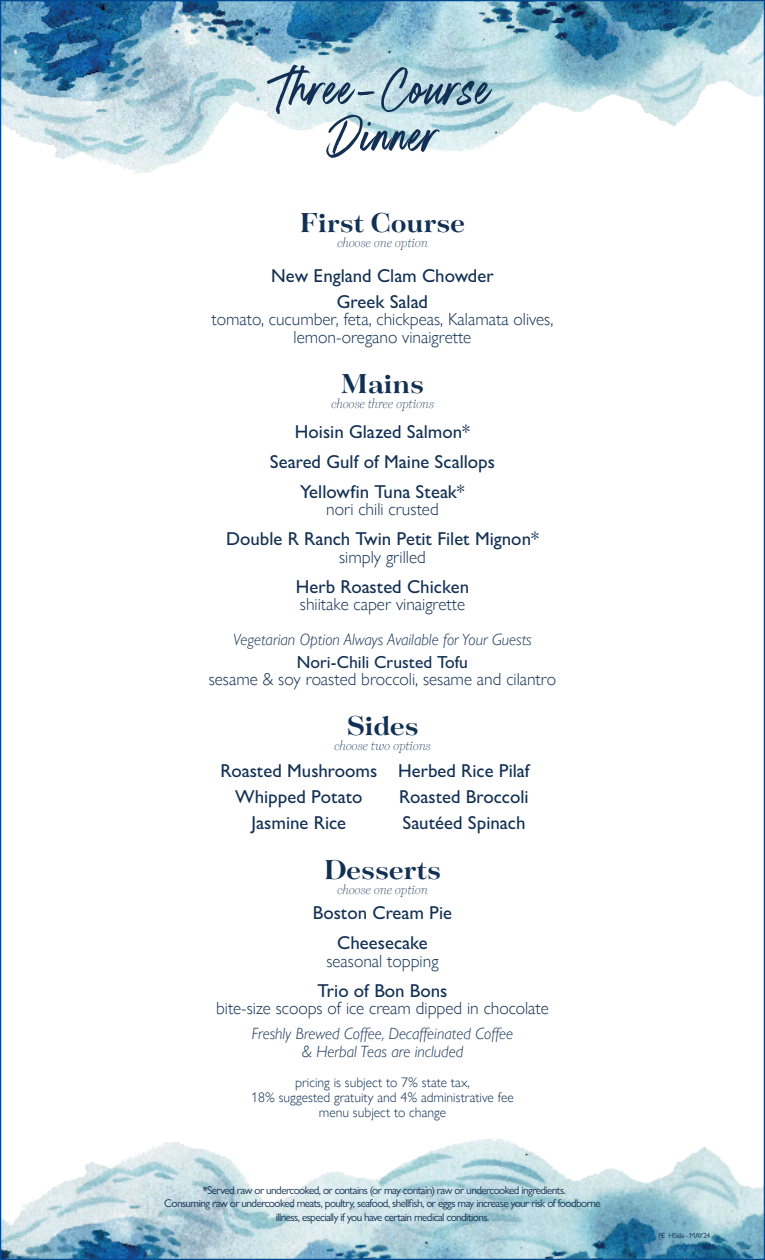
<style>
.page{position:relative;width:765px;height:1260px;background:#fff}
.page>*{position:absolute;margin:0;border:0;box-sizing:border-box;transform-origin:0 0}
.Red_Category_Header{font:60px "Boston Skyline Clean";letter-spacing:.02em;color:#123053}
.Course_Heading{font:700 30px "Tenez";color:#123053}
.Menu_Item{font:500 18.75px "Gill Sans Nova";color:#123053}
.Menu_Description{font:300 17.5px "Gill Sans Nova";color:#123053}
.t1{font:500 17.5px "Gill Sans Nova";color:#123053}
.Menu_Item-2{font:300 17.5px "Gill Sans Nova";color:#123053}
.Menu_Description-2{font:italic 300 16.25px "Gill Sans Nova";color:#123053}
.t2{font:italic 300 15px "Tenez";letter-spacing:-.01em;color:#123053}
.t3{font:300 13.75px "Gill Sans Nova";color:#123053}
.t4{font:11.25px/13.5px "Gill Sans Nova";letter-spacing:-.05em;color:#123053;text-align:center}
.t5{font:7.5px "Gill Sans Nova";letter-spacing:-.05em;color:#123053}
</style>
<div class="page">
<img style="left:2px;top:1138px;width:761px;height:120px">
<img style="left:2px;top:2px;width:761px;height:172px">
<p class="Red_Category_Header" style="left:274px;top:52px;width:219px">Three-Course</p>
<p class="Red_Category_Header" style="left:327px;top:99px;width:113px">Dinner</p>
<p class="Course_Heading" style="left:300px;top:201px;width:167px">First Course</p>
<p class="t2" style="left:337px;top:232px;width:92px">choose one option</p>
<p class="Menu_Item" style="left:271px;top:264px;width:224px">New England Clam Chowder</p>
<p class="Menu_Item" style="left:337px;top:290px;width:93px">Greek Salad</p>
<p class="Menu_Description" style="left:212px;top:310px;width:343px">tomato, cucumber, feta, chickpeas, Kalamata olives,</p>
<p class="Menu_Description" style="left:294px;top:327px;width:179px">lemon-oregano vinaigrette</p>
<p class="Course_Heading" style="left:341px;top:362px;width:85px">Mains</p>
<p class="t2" style="left:331px;top:394px;width:104px">choose three options</p>
<p class="Menu_Item" style="left:295px;top:420px;width:177px">Hoisin Glazed Salmon*</p>
<p class="Menu_Item" style="left:270px;top:450px;width:227px">Seared Gulf of Maine Scallops</p>
<p class="Menu_Item" style="left:300px;top:480px;width:166px">Yellowfin Tuna Steak*</p>
<p class="Menu_Description" style="left:326px;top:500px;width:114px">nori chili crusted</p>
<p class="Menu_Item" style="left:226px;top:527px;width:314px">Double R Ranch Twin Petit Filet Mignon*</p>
<p class="Menu_Description" style="left:339px;top:547px;width:88px">simply grilled</p>
<p class="Menu_Item" style="left:296px;top:575px;width:175px">Herb Roasted Chicken</p>
<p class="Menu_Description" style="left:300px;top:595px;width:167px">shiitake caper vinaigrette</p>
<p class="Menu_Description-2" style="left:233px;top:631px;width:300px">Vegetarian Option Always Available for Your Guests</p>
<p class="t1" style="left:297px;top:651px;width:173px">Nori-Chili Crusted Tofu</p>
<p class="Menu_Description" style="left:209px;top:670px;width:349px">sesame &amp; soy roasted broccoli, sesame and cilantro</p>
<p class="Course_Heading" style="left:346px;top:705px;width:74px">Sides</p>
<p class="t2" style="left:334px;top:736px;width:98px">choose two options</p>
<p class="Menu_Item" style="left:221px;top:759px;width:311px">Roasted Mushrooms Herbed Rice Pilaf</p>
<p class="Menu_Item" style="left:235px;top:785px;width:129px">Whipped Potato</p>
<p class="Menu_Item" style="left:399px;top:785px;width:131px">Roasted Broccoli</p>
<p class="Menu_Item" style="left:252px;top:811px;width:96px">Jasmine Rice</p>
<p class="Menu_Item" style="left:402px;top:811px;width:125px">Sautéed Spinach</p>
<p class="Course_Heading" style="left:324px;top:849px;width:118px">Desserts</p>
<p class="t2" style="left:337px;top:880px;width:92px">choose one option</p>
<p class="Menu_Item" style="left:313px;top:901px;width:141px">Boston Cream Pie</p>
<p class="Menu_Item" style="left:337px;top:931px;width:92px">Cheesecake</p>
<p class="Menu_Item-2" style="left:326px;top:951px;width:114px">seasonal topping</p>
<p class="Menu_Item" style="left:318px;top:979px;width:131px">Trio of Bon Bons</p>
<p class="Menu_Description" style="left:216px;top:998px;width:334px">bite-size scoops of ice cream dipped in chocolate</p>
<p class="Menu_Description-2" style="left:252px;top:1025px;width:263px">Freshly Brewed Coffee, Decaffeinated Coffee</p>
<p class="Menu_Description-2" style="left:302px;top:1042px;width:163px">&amp; Herbal Teas are included</p>
<p class="t3" style="left:295px;top:1074px;width:176px">pricing is subject to 7% state tax,</p>
<p class="t3" style="left:251px;top:1089px;width:264px">18% suggested gratuity and 4% administrative fee</p>
<p class="t3" style="left:319px;top:1104px;width:129px">menu subject to change</p>
<p class="t4" style="left:164px;top:1183px;width:438px">*Served raw or undercooked, or contains (or may contain) raw or undercooked ingredients.<br>Consuming raw or undercooked meats, poultry, seafood, shellfish, or eggs may increase your risk of foodborne illness, especially if you have certain medical conditions.</p>
<p class="t5" style="left:658px;top:1231px;width:54px">PE HSide - MAY24</p>
</div>
